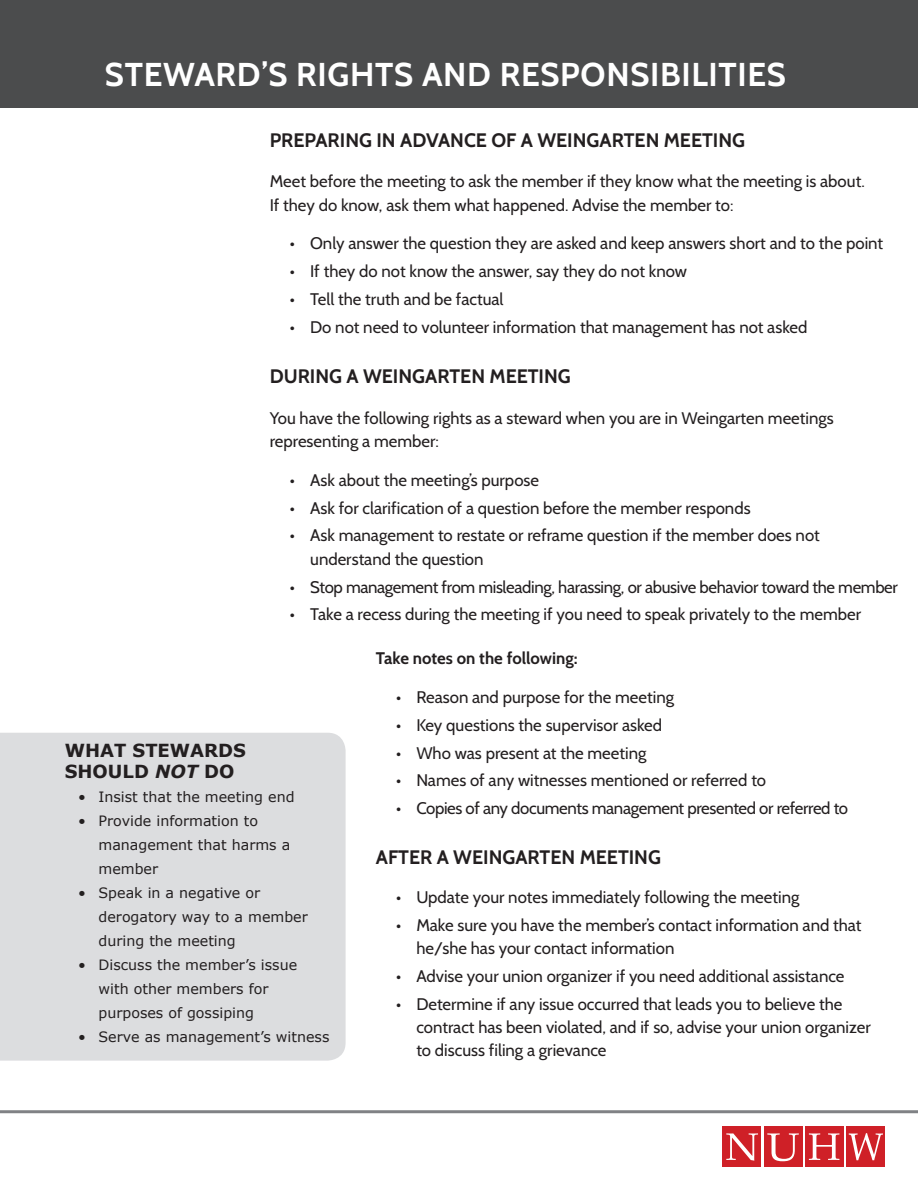
<style>
.page{position:relative;width:918px;height:1188px;background:#fff}
.page>*{position:absolute;margin:0;border:0;box-sizing:border-box;transform-origin:0 0}
.t1{font:700 33px "Cabin";letter-spacing:.02em;color:#fff}
.t2{font:700 19.5px "Cabin";color:#231f20}
.t3{font:700 18px/21px "Verdana";color:#231f20}
.t4{font:16.8px/23.2px "Cabin";color:#231f20}
.t5{font:16.8px "Cabin";letter-spacing:-.02em;color:#231f20}
.t6{font:700 16.8px "Cabin";color:#231f20}
.t7{font:14.25px/24px "Verdana";color:#231f20}
.s1{font-style:italic}
</style>
<div class="page">
<div style="left:0;top:0;width:918px;height:108px;background:#4b4c4d"></div>
<hr style="left:0;top:1110px;width:918px;height:3px;background:#808285">
<div style="left:846px;top:1127px;width:39px;height:40px;background:#cf2027"></div>
<div style="left:805px;top:1127px;width:39px;height:40px;background:#cf2027"></div>
<div style="left:764px;top:1127px;width:38px;height:40px;background:#cf2027"></div>
<div style="left:723px;top:1127px;width:38px;height:40px;background:#cf2027"></div>
<svg style="left:726px;top:1133px;width:32px;height:28px"></svg>
<svg style="left:767px;top:1133px;width:32px;height:28px"></svg>
<svg style="left:809px;top:1133px;width:30px;height:27px"></svg>
<svg style="left:849px;top:1133px;width:34px;height:27px"></svg>
<div style="left:0;top:733px;width:346px;height:328px;background:#dcdddf"></div>
<p class="t1" style="left:105px;top:54px;width:683px">STEWARD’S RIGHTS AND RESPONSIBILITIES</p>
<p class="t2" style="left:270px;top:128px;width:477px">PREPARING IN ADVANCE OF A WEINGARTEN MEETING</p>
<p class="t4" style="left:270px;top:170px;width:597px">Meet before the meeting to ask the member if they know what the meeting is about.<br>If they do know, ask them what happened. Advise the member to:</p>
<p class="t4" style="left:290px;top:232px;width:595px">• Only answer the question they are asked and keep answers short and to the point</p>
<p class="t4" style="left:290px;top:259px;width:399px">• If they do not know the answer, say they do not know</p>
<p class="t4" style="left:290px;top:287px;width:215px">• Tell the truth and be factual</p>
<p class="t4" style="left:290px;top:315px;width:519px">• Do not need to volunteer information that management has not asked</p>
<p class="t2" style="left:270px;top:364px;width:303px">DURING A WEINGARTEN MEETING</p>
<p class="t4" style="left:270px;top:406px;width:566px">You have the following rights as a steward when you are in Weingarten meetings representing a member:</p>
<p class="t4" style="left:290px;top:468px;width:251px">• Ask about the meeting’s purpose</p>
<p class="t4" style="left:290px;top:496px;width:462px">• Ask for clarification of a question before the member responds</p>
<p class="t4" style="left:310px;top:524px;width:511px;text-indent:-20px">• Ask management to restate or reframe question if the member does not understand the question</p>
<p class="t5" style="left:290px;top:576px;width:610px">• Stop management from misleading, harassing, or abusive behavior toward the member</p>
<p class="t4" style="left:290px;top:603px;width:573px">• Take a recess during the meeting if you need to speak privately to the member</p>
<p class="t3" style="left:65px;top:740px;width:183px">WHAT STEWARDS<br>SHOULD <span class="s1">NOT</span> DO</p>
<p class="t7" style="left:78px;top:785px;width:218px">• Insist that the meeting end</p>
<p class="t7" style="left:99px;top:809px;width:193px;text-indent:-20px">• Provide information to management that harms a member</p>
<p class="t7" style="left:99px;top:881px;width:211px;text-indent:-20px">• Speak in a negative or derogatory way to a member during the meeting</p>
<p class="t7" style="left:99px;top:953px;width:200px;text-indent:-20px">• Discuss the member’s issue with other members for purposes of gossiping</p>
<p class="t7" style="left:78px;top:1025px;width:253px">• Serve as management’s witness</p>
<p class="t6" style="left:376px;top:648px;width:203px">Take notes on the following:</p>
<p class="t4" style="left:396px;top:685px;width:280px">• Reason and purpose for the meeting</p>
<p class="t4" style="left:396px;top:713px;width:268px">• Key questions the supervisor asked</p>
<p class="t4" style="left:396px;top:741px;width:252px">• Who was present at the meeting</p>
<p class="t4" style="left:396px;top:769px;width:372px">• Names of any witnesses mentioned or referred to</p>
<p class="t5" style="left:396px;top:798px;width:454px">• Copies of any documents management presented or referred to</p>
<p class="t2" style="left:376px;top:846px;width:287px">AFTER A WEINGARTEN MEETING</p>
<p class="t4" style="left:396px;top:885px;width:405px">• Update your notes immediately following the meeting</p>
<p class="t4" style="left:416px;top:913px;width:447px;text-indent:-20px">• Make sure you have the member’s contact information and that he/she has your contact information</p>
<p class="t4" style="left:396px;top:964px;width:450px">• Advise your union organizer if you need additional assistance</p>
<p class="t4" style="left:416px;top:992px;width:456px;text-indent:-20px">• Determine if any issue occurred that leads you to believe the contract has been violated, and if so, advise your union organizer to discuss filing a grievance</p>
</div>
